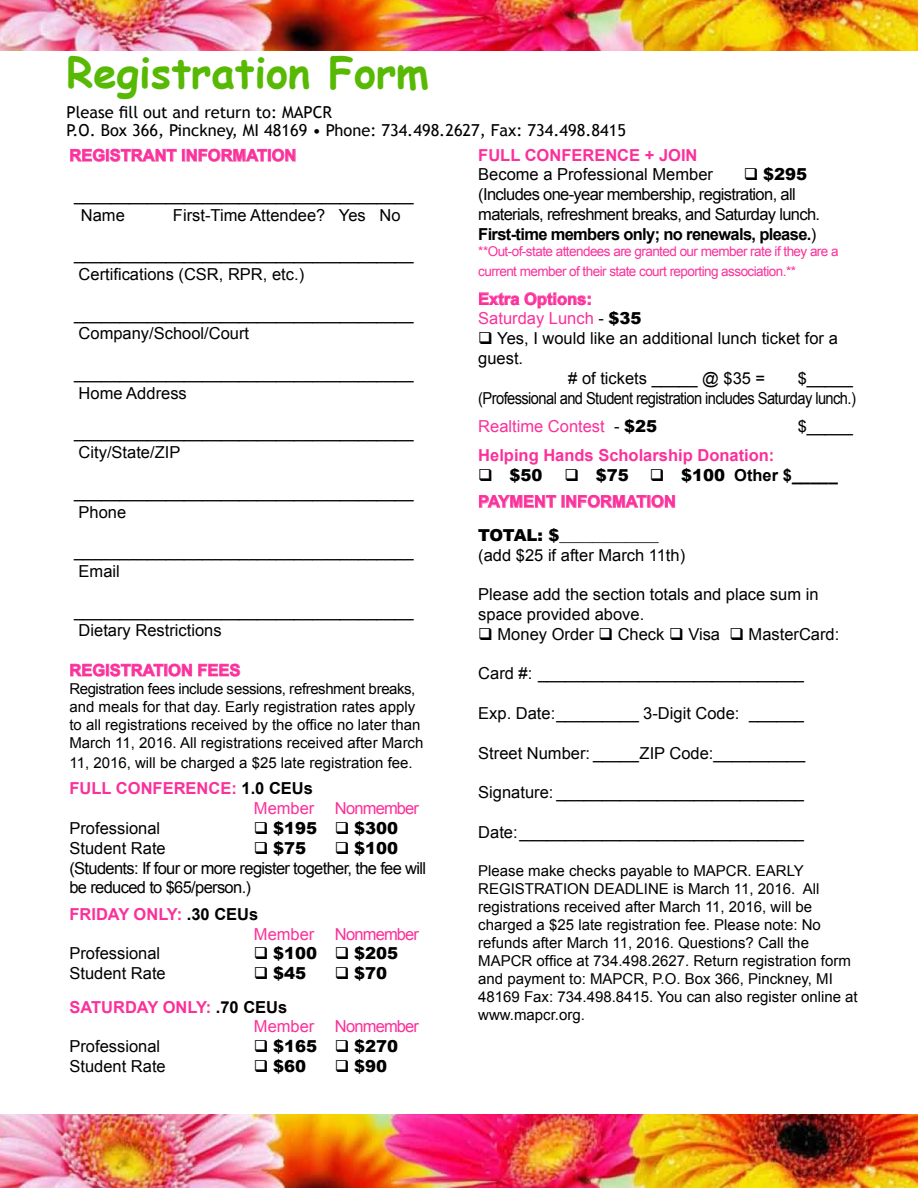
<style>
.page{position:relative;width:918px;height:1188px;background:#fff}
.page>*{position:absolute;margin:0;border:0;box-sizing:border-box;transform-origin:0 0}
.t1{font:700 42px "Comic Sans MS";color:#57b904}
.t2{font:16.5px/19.8px "Arial";color:#000}
.t3{font:16.5px/19.8px "Arial";letter-spacing:-.04em;color:#000}
.t4{font:700 16.5px/19.8px "Arial";color:#fb309b}
.t5{font:16.5px/18px "Trebuchet MS";color:#000}
.t6{font:900 16.5px "Arial";color:#000}
.t7{font:16.5px/19.8px "Arial";letter-spacing:-.05em;color:#fb309b}
.t8{font:16.5px "Arial";color:#fb309b}
.t9{font:15px/18px "Arial";color:#000}
.t10{font:13.5px/19.8px "Arial";letter-spacing:-.04em;color:#fb309b}
.s1{font-weight:900}
.s2{font-weight:700}
.s3{font-weight:400}
.s4{font-weight:400;color:#000}
.s5{font-weight:900;color:#000}
.s6{color:#000}
.s7{font-weight:700;color:#000}
</style>
<div class="page">
<svg style="left:70px;top:148px;width:226px;height:14px"></svg>
<svg style="left:70px;top:663px;width:122px;height:14px"></svg>
<svg style="left:198px;top:663px;width:43px;height:14px"></svg>
<svg style="left:479px;top:292px;width:112px;height:17px"></svg>
<svg style="left:479px;top:495px;width:196px;height:14px"></svg>
<img style="left:0;top:1114px;width:918px;height:74px">
<img style="left:0;top:0;width:918px;height:50px">
<h1 class="t1" style="left:67px;top:41px;width:364px">Registration Form</h1>
<p class="t5" style="left:67px;top:103px;width:561px">Please fill out and return to: MAPCR<br>P.O. Box 366, Pinckney, MI 48169 • Phone: 734.498.2627, Fax: 734.498.8415</p>
<p class="t4" style="left:69px;top:146px;width:229px">REGISTRANT INFORMATION</p>
<p class="t4" style="left:478px;top:145px;width:221px">FULL CONFERENCE + JOIN</p>
<p class="t2" style="left:478px;top:165px;width:236px">Become a Professional Member</p>
<p class="t3" style="left:478px;top:165px;width:343px;text-indent:266px">❑ <span class="s1">$295 </span>(Includes one-year membership, registration, all materials, refreshment breaks, and Saturday lunch.<br><span class="s2">First-time members only; no renewals, please.</span>)</p>
<p class="t10" style="left:478px;top:241px;width:362px">**Out-of-state attendees are granted our member rate if they are a current member of their state court reporting association.**</p>
<p class="t4" style="left:478px;top:289px;width:165px">Extra Options:<br><span class="s3">Saturday Lunch</span> <span class="s4">-</span> <span class="s5">$35</span></p>
<p class="t2" style="left:478px;top:329px;width:361px">❑ Yes, I would like an additional lunch ticket for a</p>
<p class="t2" style="left:478px;top:348px;width:46px">guest.</p>
<p class="t2" style="left:568px;top:368px;width:198px"># of tickets _____ @ $35 =</p>
<p class="t2" style="left:81px;top:185px;width:334px;text-indent:-7px">_____________________________________<br>Name</p>
<p class="t2" style="left:173px;top:205px;width:229px">First-Time Attendee? Yes No</p>
<p class="t2" style="left:74px;top:245px;width:341px">_____________________________________<br>Certifications (CSR, RPR, etc.)</p>
<p class="t2" style="left:74px;top:304px;width:341px">_____________________________________<br>Company/School/Court</p>
<p class="t2" style="left:74px;top:363px;width:341px">_____________________________________<br>Home Address</p>
<p class="t3" style="left:478px;top:368px;width:379px;text-align:right">$_____<br>(Professional and Student registration includes Saturday lunch.)</p>
<p class="t8" style="left:478px;top:416px;width:180px">Realtime Contest <span class="s6">-</span> <span class="s5">$25</span></p>
<p class="t2" style="left:798px;top:417px;width:57px">$_____</p>
<p class="t4" style="left:478px;top:446px;width:298px">Helping Hands Scholarship Donation:</p>
<p class="t6" style="left:478px;top:463px;width:66px">❑ $50</p>
<p class="t6" style="left:565px;top:463px;width:66px">❑ $75</p>
<p class="t2" style="left:74px;top:423px;width:341px">_____________________________________<br>City/State/ZIP</p>
<p class="t2" style="left:74px;top:482px;width:341px">_____________________________________<br>Phone</p>
<p class="t4" style="left:478px;top:462px;width:361px;line-height:26.5px;text-indent:172px"><span class="s6">❑</span> <span class="s5">$100</span> <span class="s6">Other $_____<br></span>PAYMENT INFORMATION</p>
<p class="t6" style="left:478px;top:523px;width:182px">TOTAL: $____________</p>
<p class="t2" style="left:478px;top:545px;width:208px">(add $25 if after March 11th)</p>
<p class="t2" style="left:478px;top:585px;width:342px">Please add the section totals and place sum in space provided above.</p>
<p class="t2" style="left:478px;top:624px;width:363px">❑ Money Order ❑ Check ❑ Visa ❑ MasterCard:</p>
<p class="t2" style="left:478px;top:664px;width:327px">Card #: _____________________________</p>
<p class="t2" style="left:478px;top:703px;width:327px">Exp. Date:_________ 3-Digit Code: ______</p>
<p class="t2" style="left:478px;top:743px;width:329px">Street Number: _____ZIP Code:__________</p>
<p class="t2" style="left:478px;top:783px;width:327px">Signature: ___________________________</p>
<p class="t2" style="left:478px;top:822px;width:327px">Date:_______________________________</p>
<p class="t9" style="left:478px;top:861px;width:381px">Please make checks payable to MAPCR. EARLY REGISTRATION DEADLINE is March 11, 2016. All registrations received after March 11, 2016, will be charged a $25 late registration fee. Please note: No refunds after March 11, 2016. Questions? Call the MAPCR office at 734.498.2627. Return registration form and payment to: MAPCR, P.O. Box 366, Pinckney, MI 48169 Fax: 734.498.8415. You can also register online at www.mapcr.org.</p>
<p class="t2" style="left:74px;top:542px;width:341px">_____________________________________<br>Email</p>
<p class="t2" style="left:74px;top:601px;width:341px">_____________________________________<br>Dietary Restrictions</p>
<p class="t4" style="left:69px;top:661px;width:173px">REGISTRATION FEES</p>
<p class="t9" style="left:69px;top:680px;width:356px">Registration fees include sessions, refreshment breaks, and meals for that day. Early registration rates apply to all registrations received by the office no later than March 11, 2016. All registrations received after March</p>
<p class="t9" style="left:69px;top:754px;width:345px">11, 2016, will be charged a $25 late registration fee.</p>
<p class="t4" style="left:254px;top:779px;width:167px;text-indent:-185px">FULL CONFERENCE: <span class="s6">1.0 CEUs<br></span><span class="s3">Member Nonmember</span></p>
<p class="t2" style="left:69px;top:818px;width:92px">Professional</p>
<p class="t6" style="left:254px;top:816px;width:146px">❑ $195 ❑ $300</p>
<p class="t2" style="left:69px;top:838px;width:98px">Student Rate</p>
<p class="t6" style="left:254px;top:836px;width:54px">❑ $75</p>
<p class="t3" style="left:69px;top:838px;width:358px;text-indent:266px">❑ <span class="s1">$100 </span>(Students: If four or more register together, the fee will be reduced to $65/person.)</p>
<p class="t7" style="left:254px;top:904px;width:167px;text-indent:-185px"><span class="s2">FRIDAY ONLY:</span> <span class="s7">.30 CEUs<br></span>Member Nonmember</p>
<p class="t2" style="left:69px;top:944px;width:92px">Professional</p>
<p class="t6" style="left:254px;top:942px;width:146px">❑ $100 ❑ $205</p>
<p class="t2" style="left:69px;top:964px;width:98px">Student Rate</p>
<p class="t6" style="left:254px;top:961px;width:54px">❑ $45</p>
<p class="t6" style="left:335px;top:961px;width:54px">❑ $70</p>
<p class="t7" style="left:254px;top:997px;width:167px;text-indent:-185px"><span class="s2">SATURDAY ONLY:</span> <span class="s7">.70 CEUs<br></span>Member Nonmember</p>
<p class="t2" style="left:69px;top:1037px;width:92px">Professional</p>
<p class="t6" style="left:254px;top:1034px;width:146px">❑ $165 ❑ $270</p>
<p class="t2" style="left:69px;top:1056px;width:98px">Student Rate</p>
<p class="t6" style="left:254px;top:1054px;width:54px">❑ $60</p>
<p class="t6" style="left:335px;top:1054px;width:54px">❑ $90</p>
</div>
